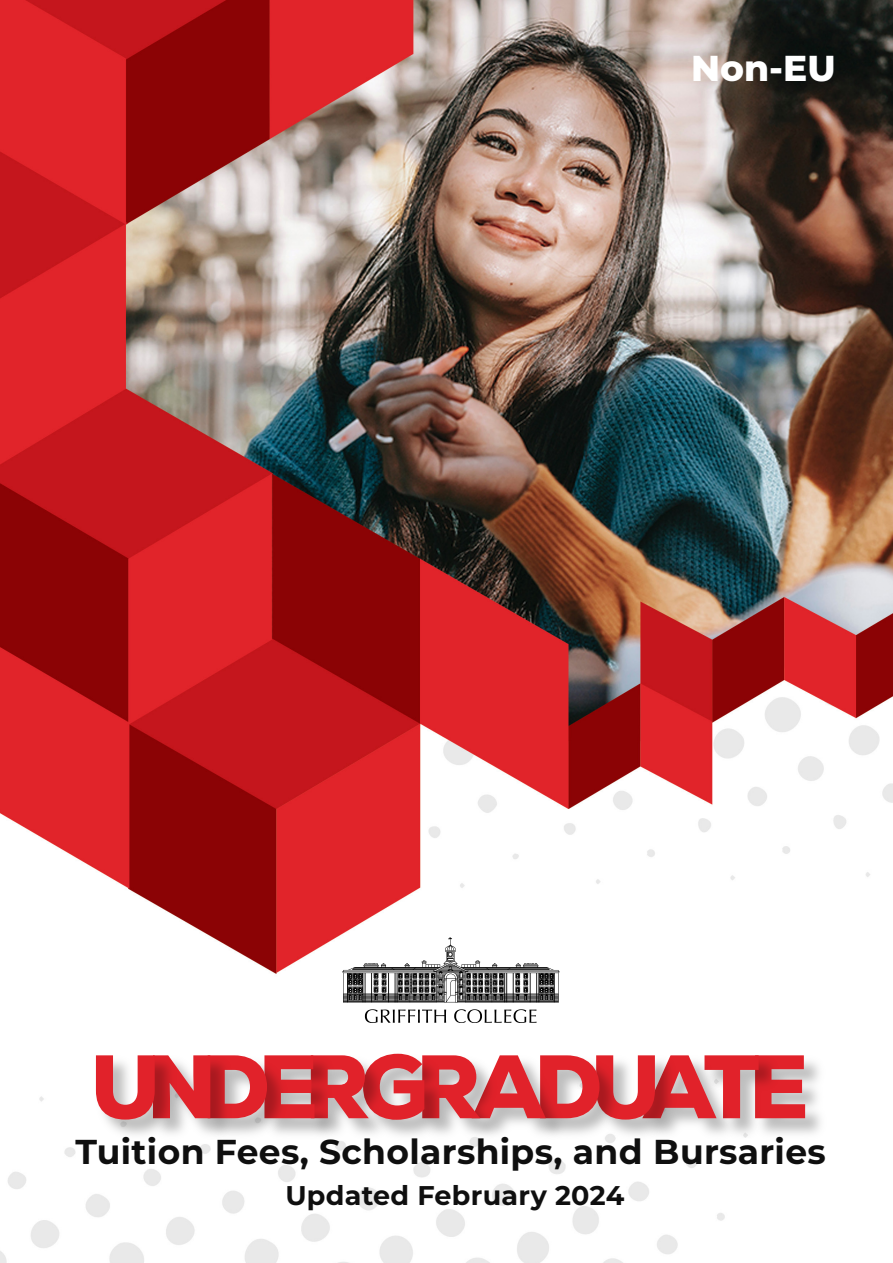
<style>
.page{position:relative;width:893px;height:1263px;background:#fff}
.page>*{position:absolute;margin:0;border:0;box-sizing:border-box;transform-origin:0 0}
.t1{font:800 36px "Montserrat";color:#fff}
.t2{font:700 34.5px "Montserrat";letter-spacing:.01em;color:#0f0f0f}
.t3{font:700 27px "Montserrat";letter-spacing:.01em;color:#0f0f0f}
</style>
<div class="page">
<img style="left:0;top:0;width:893px;height:1263px">
<img style="left:783px;top:1052px;width:46px;height:90px">
<svg style="left:365px;top:1009px;width:81px;height:14px"></svg>
<svg style="left:454px;top:1009px;width:83px;height:14px"></svg>
<svg style="left:342px;top:937px;width:218px;height:66px"></svg>
<img style="left:741px;top:1052px;width:42px;height:90px">
<img style="left:679px;top:1052px;width:62px;height:90px">
<img style="left:593px;top:1052px;width:86px;height:92px">
<img style="left:570px;top:1052px;width:54px;height:90px">
<img style="left:504px;top:1052px;width:66px;height:90px">
<img style="left:448px;top:1052px;width:56px;height:90px">
<img style="left:360px;top:1050px;width:88px;height:94px">
<img style="left:339px;top:1052px;width:54px;height:90px">
<img style="left:291px;top:1052px;width:48px;height:90px">
<img style="left:234px;top:1052px;width:57px;height:90px">
<img style="left:179px;top:1052px;width:55px;height:90px">
<img style="left:93px;top:1052px;width:86px;height:92px">
<svg style="left:96px;top:1054px;width:709px;height:66px;background:#d96065"></svg>
<p class="t1" style="left:691px;top:44px;width:146px">Non-EU</p>
<p class="t2" style="left:76px;top:1128px;width:752px">Tuition Fees, Scholarships, and Bursaries</p>
<p class="t3" style="left:285px;top:1177px;width:340px">Updated February 2024</p>
</div>
